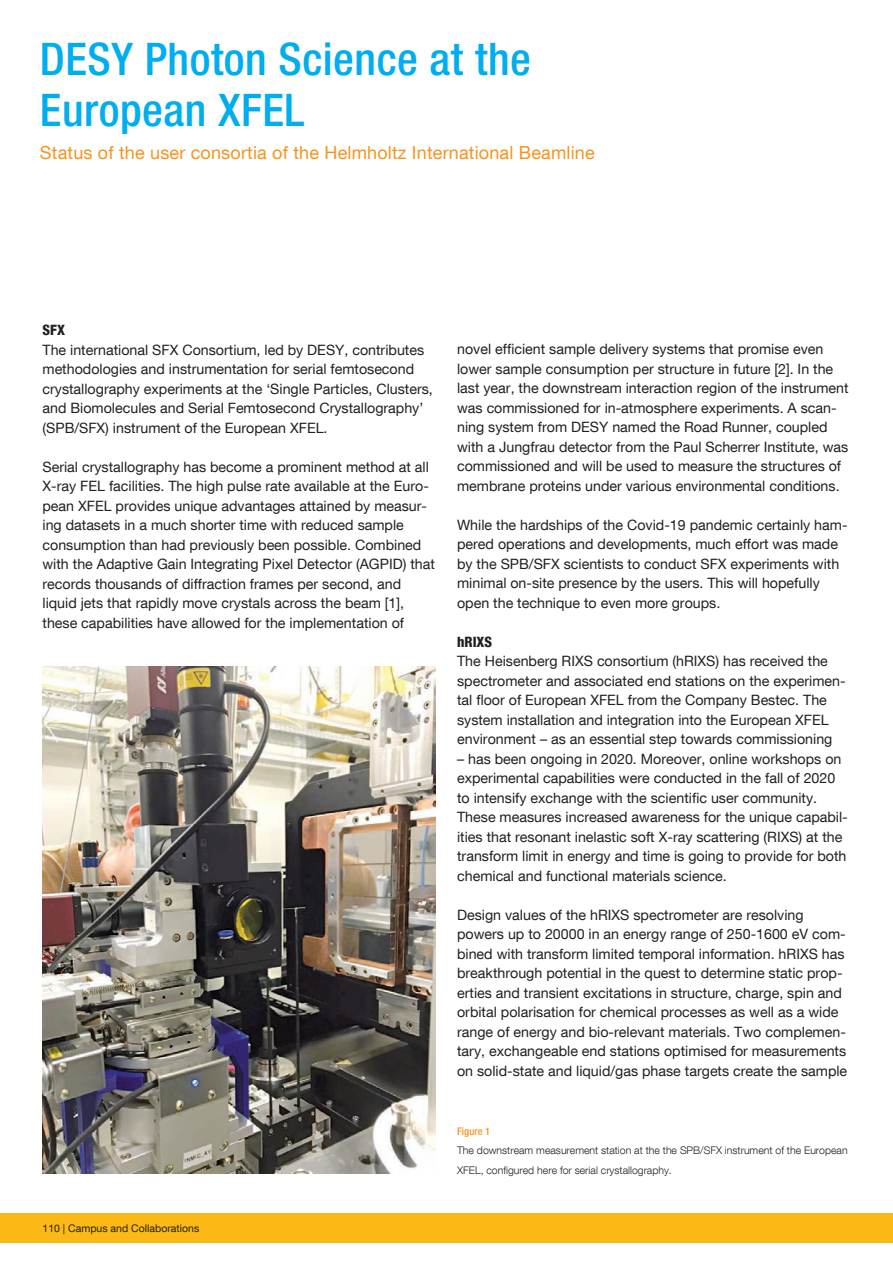
<style>
.page{position:relative;width:893px;height:1263px;background:#fff}
.page>*{position:absolute;margin:0;border:0;box-sizing:border-box;transform-origin:0 0}
.t1{font:45px/51px "Desy Neue Helvetica 67 Cond M";letter-spacing:.01em;color:#00aeef}
.t2{font:18px "Desy Neue Helvetica 55 Roman";letter-spacing:.01em;color:#f7931d}
.t3{font:14.25px/19.5px "Desy Neue Helvetica 55 Roman";color:#231f20}
.t4{font:14.25px "Desy Neue Helvetica 87 Cond H";color:#231f20}
.t5{font:300 10.5px/19.5px "Desy Neue Helvetica 45";color:#231f20}
.t6{font:10.5px "Desy Neue Helvetica 55 Roman";color:#231f20}
.t7{font:10.5px "Desy Neue Helvetica 67 Cond M";color:#f7931d}
</style>
<div class="page">
<div style="left:0;top:1213px;width:893px;height:29px;background:#fcb814"></div>
<img style="left:43px;top:667px;width:393px;height:507px">
<h1 class="t1" style="left:40px;top:33px;width:493px">DESY Photon Science at the<br>European XFEL</h1>
<p class="t2" style="left:40px;top:142px;width:556px">Status of the user consortia of the Helmholtz International Beamline</p>
<p class="t4" style="left:43px;top:321px;width:24px">SFX</p>
<p class="t3" style="left:43px;top:339px;width:392px">The international SFX Consortium, led by DESY, contributes methodologies and instrumentation for serial femtosecond crystallography experiments at the ‘Single Particles, Clusters, and Biomolecules and Serial Femtosecond Crystallography’ (SPB/SFX) instrument of the European XFEL.</p>
<p class="t3" style="left:43px;top:456px;width:394px">Serial crystallography has become a prominent method at all X-ray FEL facilities. The high pulse rate available at the Euro&shy;pean XFEL provides unique advantages attained by measur&shy;ing datasets in a much shorter time with reduced sample consumption than had previously been possible. Combined with the Adaptive Gain Integrating Pixel Detector (AGPID) that records thousands of diffraction frames per second, and liquid jets that rapidly move crystals across the beam [1], these capabilities have allowed for the implementation of</p>
<p class="t6" style="left:43px;top:1222px;width:158px">110 | Campus and Collaborations</p>
<p class="t3" style="left:457px;top:339px;width:393px">novel efficient sample delivery systems that promise even lower sample consumption per structure in future [2]. In the last year, the downstream interaction region of the instrument was commissioned for in-atmosphere experiments. A scan&shy;ning system from DESY named the Road Runner, coupled with a Jungfrau detector from the Paul Scherrer Institute, was commissioned and will be used to measure the structures of membrane proteins under various environmental conditions.</p>
<p class="t3" style="left:457px;top:515px;width:392px">While the hardships of the Covid-19 pandemic certainly ham&shy;pered operations and developments, much effort was made by the SPB/SFX scientists to conduct SFX experiments with minimal on-site presence by the users. This will hopefully open the technique to even more groups.</p>
<p class="t4" style="left:457px;top:633px;width:37px">hRIXS</p>
<p class="t3" style="left:457px;top:651px;width:390px">The Heisenberg RIXS consortium (hRIXS) has received the spectrometer and associated end stations on the experimen&shy;tal floor of European XFEL from the Company Bestec. The system installation and integration into the European XFEL environment – as an essential step towards commissioning</p>
<p class="t3" style="left:457px;top:749px;width:392px">– has been ongoing in 2020. Moreover, online workshops on experimental capabilities were conducted in the fall of 2020 to intensify exchange with the scientific user community.<br>These measures increased awareness for the unique capabil&shy;ities that resonant inelastic soft X-ray scattering (RIXS) at the transform limit in energy and time is going to provide for both chemical and functional materials science.</p>
<p class="t3" style="left:457px;top:905px;width:392px">Design values of the hRIXS spectrometer are resolving powers up to 20000 in an energy range of 250-1600 eV com&shy;bined with transform limited temporal information. hRIXS has breakthrough potential in the quest to determine static prop&shy;erties and transient excitations in structure, charge, spin and orbital polarisation for chemical processes as well as a wide range of energy and bio-relevant materials. Two complemen&shy;tary, exchangeable end stations optimised for measurements on solid-state and liquid/gas phase targets create the sample</p>
<p class="t7" style="left:457px;top:1125px;width:35px">Figure 1</p>
<p class="t5" style="left:457px;top:1140px;width:392px">The downstream measurement station at the the SPB/SFX instrument of the European<br>XFEL, configured here for serial crystallography.</p>
</div>
